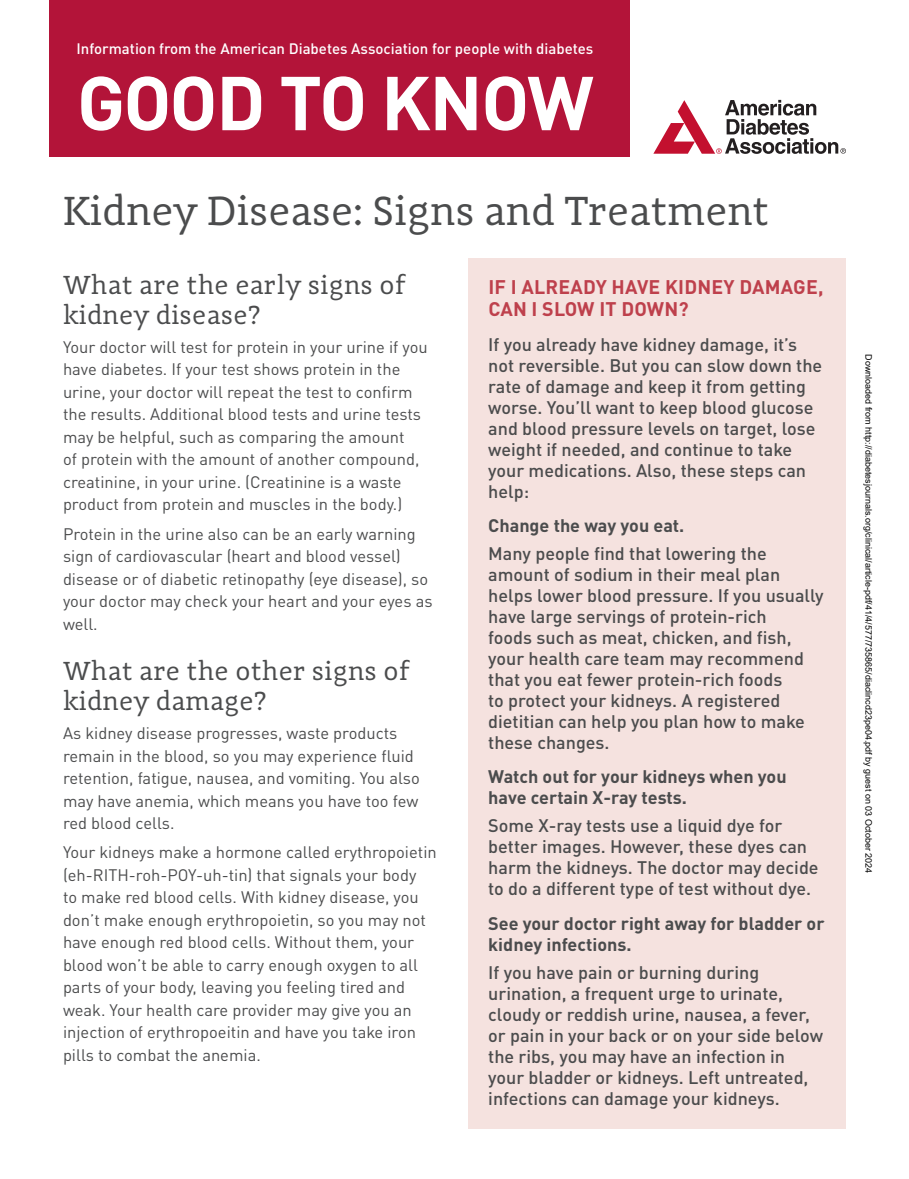
<style>
.page{position:relative;width:909px;height:1179px;background:#fff}
.page>*{position:absolute;margin:0;border:0;box-sizing:border-box;transform-origin:0 0}
.t1{font:700 75px "DINOT";letter-spacing:-.03em;color:#fff}
.t2{font:42px "Adagio Slab";color:#4b4c4d}
.t3{font:27px/30px "Adagio Slab";letter-spacing:.01em;color:#4b4c4d}
.t4{font:700 19.5px/22.5px "DINOT";letter-spacing:.01em;color:#be404c}
.t5{font:500 18px/21px "DINOT";color:#4b4c4d}
.t6{font:700 18px/21px "DINOT";color:#4b4c4d}
.t7{font:16.5px/22.5px "DINOT";color:#4b4c4d}
.t8{font:500 15px "DINOT";color:#fff}
.t9{font:9px "Arial";color:#000}
</style>
<div class="page">
<div style="left:50px;top:0;width:580px;height:157px;background:#b31439"></div>
<svg style="left:653px;top:100px;width:193px;height:54px"></svg>
<div style="left:468px;top:258px;width:378px;height:871px;background:#f5e2df"></div>
<p class="t8" style="left:76px;top:39px;width:518px">Information from the American Diabetes Association for people with diabetes</p>
<h1 class="t1" style="left:77px;top:54px;width:518px">GOOD TO KNOW</h1>
<h2 class="t2" style="left:63px;top:184px;width:708px">Kidney Disease: Signs and Treatment</h2>
<h3 class="t3" style="left:63px;top:270px;width:344px">What are the early signs of kidney disease?</h3>
<p class="t7" style="left:63px;top:335px;width:366px">Your doctor will test for protein in your urine if you have diabetes. If your test shows protein in the urine, your doctor will repeat the test to confirm the results. Additional blood tests and urine tests may be helpful, such as comparing the amount<br>of protein with the amount of another compound, creatinine, in your urine. (Creatinine is a waste product from protein and muscles in the body.)</p>
<p class="t7" style="left:63px;top:522px;width:371px">Protein in the urine also can be an early warning sign of cardiovascular (heart and blood vessel) disease or of diabetic retinopathy (eye disease), so your doctor may check your heart and your eyes as well.</p>
<h3 class="t3" style="left:63px;top:656px;width:348px">What are the other signs of kidney damage?</h3>
<p class="t7" style="left:63px;top:722px;width:358px">As kidney disease progresses, waste products remain in the blood, so you may experience fluid retention, fatigue, nausea, and vomiting. You also may have anemia, which means you have too few red blood cells.</p>
<p class="t7" style="left:63px;top:841px;width:375px">Your kidneys make a hormone called erythropoietin (eh-RITH-roh-POY-uh-tin) that signals your body<br>to make red blood cells. With kidney disease, you don’t make enough erythropoietin, so you may not have enough red blood cells. Without them, your blood won’t be able to carry enough oxygen to all parts of your body, leaving you feeling tired and weak. Your health care provider may give you an injection of erythropoeitin and have you take iron pills to combat the anemia.</p>
<p class="t4" style="left:488px;top:275px;width:337px">IF I ALREADY HAVE KIDNEY DAMAGE,<br>CAN I SLOW IT DOWN?</p>
<p class="t5" style="left:488px;top:333px;width:336px">If you already have kidney damage, it’s not reversible. But you can slow down the rate of damage and keep it from getting worse. You’ll want to keep blood glucose and blood pressure levels on target, lose weight if needed, and continue to take your medications. Also, these steps can help:</p>
<p class="t6" style="left:488px;top:515px;width:198px">Change the way you eat.</p>
<p class="t5" style="left:488px;top:543px;width:337px">Many people find that lowering the amount of sodium in their meal plan helps lower blood pressure. If you usually have large servings of protein-rich<br>foods such as meat, chicken, and fish, your health care team may recommend that you eat fewer protein-rich foods<br>to protect your kidneys. A registered dietitian can help you plan how to make these changes.</p>
<p class="t6" style="left:488px;top:766px;width:300px">Watch out for your kidneys when you have certain X-ray tests.</p>
<p class="t5" style="left:488px;top:815px;width:332px">Some X-ray tests use a liquid dye for better images. However, these dyes can harm the kidneys. The doctor may decide to do a different type of test without dye.</p>
<p class="t6" style="left:488px;top:912px;width:338px">See your doctor right away for bladder or kidney infections.</p>
<p class="t5" style="left:488px;top:961px;width:336px">If you have pain or burning during urination, a frequent urge to urinate, cloudy or reddish urine, nausea, a fever, or pain in your back or on your side below the ribs, you may have an infection in your bladder or kidneys. Left untreated, infections can damage your kidneys.</p>
<p class="t9" style="left:872px;top:354px;width:521px;rotate:90deg">Downloaded from http://diabetesjournals.org/clinical/article-pdf/41/4/577/735865/diaclincd23pe04.pdf by guest on 03 October 2024</p>
</div>
